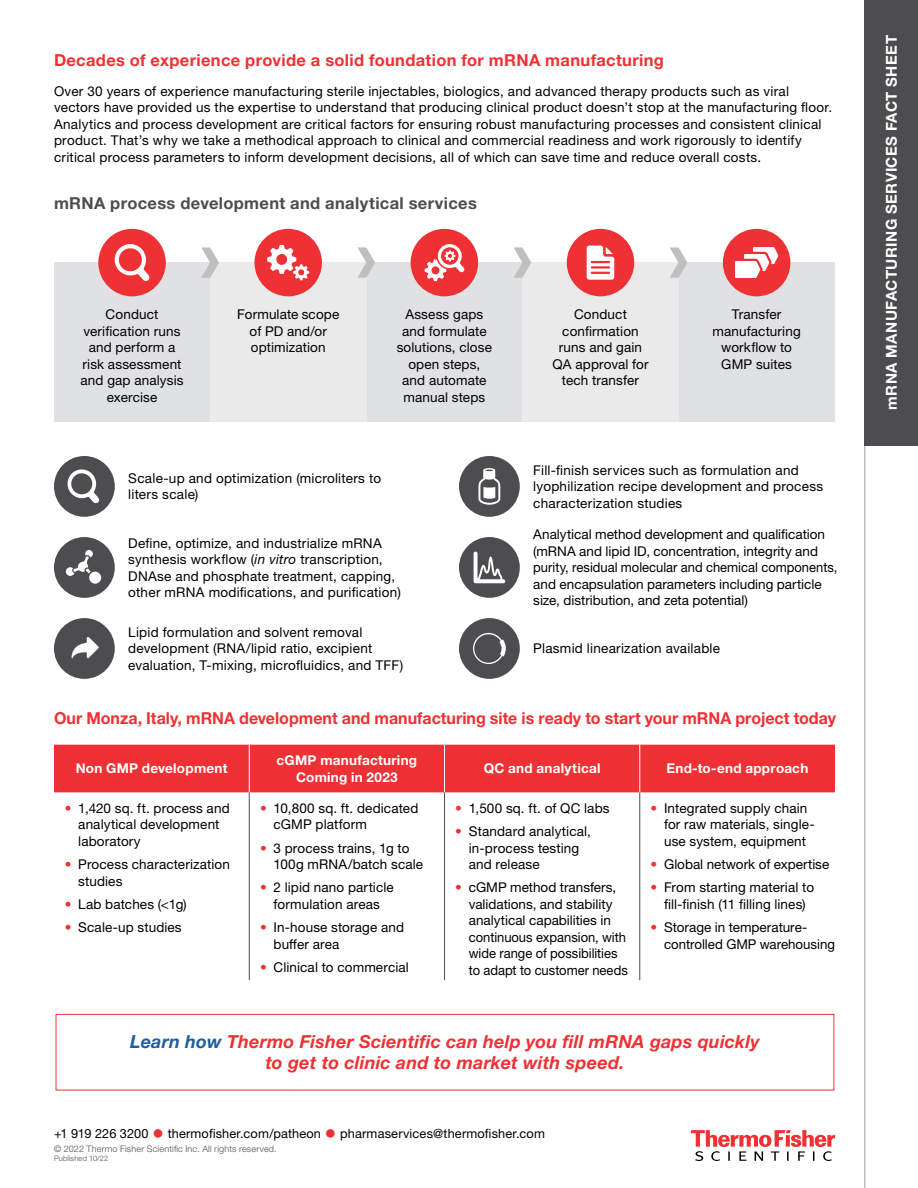
<style>
.page{position:relative;width:918px;height:1188px;background:#fff}
.page>*{position:absolute;margin:0;border:0;box-sizing:border-box;transform-origin:0 0}
.t1{font:italic 700 18px/21.6px "Helvetica Neue LTW1 G";letter-spacing:.01em;color:#ee3134;text-align:center}
.t2{font:700 16.5px "Helvetica Neue LTW1 G";letter-spacing:.005em;color:#ee3134}
.t3{font:700 16.5px "Helvetica Neue LTW1 G";letter-spacing:.02em;color:#4d4d4f}
.t4{font:700 15px "Helvetica Neue LTW1 G";letter-spacing:.03em;color:#fff}
.t5{font:13.5px/16.5px "Helvetica Neue LTW1 G";letter-spacing:.01em;color:#000}
.t6{font:700 13.5px/16.5px "Helvetica Neue LTW1 G";letter-spacing:.02em;color:#fff;text-align:center}
.t7{font:12.75px "Helvetica Neue LTW1 G";letter-spacing:.01em;color:#000}
.t8{font:300 9px "Helvetica Neue LTW1 G";letter-spacing:.025em;color:#4d4d4f}
.t9{font:300 7.5px "Helvetica Neue LTW1 G";letter-spacing:.02em;color:#4d4d4f}
.s1{font-style:italic}
.s2{color:#ee3134}
.s3{color:#215e9e}
.s4{font-size:24px;color:#ee3134}
</style>
<div class="page">
<svg style="left:691px;top:1130px;width:144px;height:31px"></svg>
<div style="left:54px;top:745px;width:781px;height:47px;background:#ee3134"></div>
<hr style="left:249px;top:745px;width:1px;height:47px;background:#fff">
<hr style="left:444px;top:745px;width:1px;height:47px;background:#fff">
<hr style="left:639px;top:745px;width:1px;height:47px;background:#fff">
<hr style="left:249px;top:792px;width:1px;height:188px;background:#4d4d4f">
<hr style="left:444px;top:792px;width:1px;height:188px;background:#4d4d4f">
<hr style="left:639px;top:792px;width:1px;height:188px;background:#4d4d4f">
<hr style="left:864px;top:0;width:2px;height:1188px;background:#bcbec0">
<div style="left:865px;top:0;width:53px;height:445px;background:#4d4d4f"></div>
<div style="left:56px;top:1014px;width:778px;height:76px;border:1px solid #ee3134"></div>
<div style="left:54px;top:456px;width:61px;height:61px;background:#4d4d4f;border-radius:50%"></div>
<svg style="left:67px;top:469px;width:32px;height:34px"></svg>
<div style="left:459px;top:456px;width:61px;height:61px;background:#4d4d4f;border-radius:50%"></div>
<svg style="left:478px;top:468px;width:22px;height:37px"></svg>
<div style="left:54px;top:537px;width:61px;height:61px;background:#4d4d4f;border-radius:50%"></div>
<svg style="left:66px;top:550px;width:35px;height:34px"></svg>
<div style="left:459px;top:537px;width:61px;height:61px;background:#4d4d4f;border-radius:50%"></div>
<svg style="left:474px;top:552px;width:31px;height:31px"></svg>
<div style="left:54px;top:618px;width:61px;height:61px;background:#4d4d4f;border-radius:50%"></div>
<svg style="left:72px;top:637px;width:27px;height:21px"></svg>
<div style="left:459px;top:618px;width:61px;height:61px;background:#4d4d4f;border-radius:50%"></div>
<svg style="left:473px;top:633px;width:33px;height:31px"></svg>
<div style="left:366px;top:263px;width:156px;height:159px;background:#e0e1e3"></div>
<div style="left:679px;top:263px;width:156px;height:159px;background:#e0e1e3"></div>
<div style="left:54px;top:263px;width:156px;height:159px;background:#e0e1e3"></div>
<div style="left:522px;top:263px;width:157px;height:159px;background:#eaeaeb"></div>
<div style="left:210px;top:263px;width:156px;height:159px;background:#eaeaeb"></div>
<svg style="left:201px;top:247px;width:18px;height:31px"></svg>
<svg style="left:357px;top:247px;width:18px;height:31px"></svg>
<svg style="left:514px;top:247px;width:17px;height:31px"></svg>
<svg style="left:670px;top:247px;width:17px;height:31px"></svg>
<div style="left:411px;top:229px;width:67px;height:67px;background:#ee3134;border-radius:50%"></div>
<svg style="left:425px;top:244px;width:39px;height:37px"></svg>
<div style="left:98px;top:229px;width:68px;height:67px;background:#ee3134;border-radius:50%"></div>
<svg style="left:114px;top:244px;width:35px;height:37px"></svg>
<div style="left:567px;top:229px;width:67px;height:67px;background:#ee3134;border-radius:50%"></div>
<svg style="left:587px;top:246px;width:27px;height:34px"></svg>
<div style="left:723px;top:229px;width:67px;height:67px;background:#ee3134;border-radius:50%"></div>
<svg style="left:735px;top:247px;width:43px;height:31px"></svg>
<div style="left:254px;top:229px;width:68px;height:67px;background:#ee3134;border-radius:50%"></div>
<svg style="left:267px;top:245px;width:42px;height:35px"></svg>
<p class="t2" style="left:54px;top:50px;width:611px">Decades of experience provide a solid foundation for mRNA manufacturing</p>
<p class="t5" style="left:54px;top:83px;width:780px">Over 30 years of experience manufacturing sterile injectables, biologics, and advanced therapy products such as viral vectors have provided us the expertise to understand that producing clinical product doesn’t stop at the manufacturing floor.<br>Analytics and process development are critical factors for ensuring robust manufacturing processes and consistent clinical product. That’s why we take a methodical approach to clinical and commercial readiness and work rigorously to identify critical process parameters to inform development decisions, all of which can save time and reduce overall costs.</p>
<p class="t3" style="left:54px;top:193px;width:424px">mRNA process development and analytical services</p>
<p class="t5" style="left:81px;top:306px;width:104px;text-align:center">Conduct verification runs and perform a risk assessment and gap analysis exercise</p>
<p class="t5" style="left:552px;top:306px;width:98px;text-align:center">Conduct confirmation runs and gain<br>QA approval for tech transfer</p>
<p class="t5" style="left:397px;top:306px;width:97px;text-align:center">Assess gaps and formulate solutions, close open steps, and automate manual steps</p>
<p class="t5" style="left:713px;top:306px;width:90px;text-align:center">Transfer manufacturing workflow to<br>GMP suites</p>
<p class="t5" style="left:237px;top:306px;width:104px;text-align:center">Formulate scope of PD and/or optimization</p>
<p class="t5" style="left:128px;top:470px;width:254px">Scale-up and optimization (microliters to liters scale)</p>
<p class="t5" style="left:533px;top:462px;width:291px">Fill-finish services such as formulation and lyophilization recipe development and process characterization studies</p>
<p class="t5" style="left:128px;top:534px;width:274px">Define, optimize, and industrialize mRNA synthesis workflow (<span class="s1">in vitro</span> transcription, DNAse and phosphate treatment, capping, other mRNA modifications, and purification)</p>
<p class="t5" style="left:533px;top:526px;width:306px">Analytical method development and qualification (mRNA and lipid ID, concentration, integrity and purity, residual molecular and chemical components, and encapsulation parameters including particle size, distribution, and zeta potential)</p>
<p class="t5" style="left:128px;top:624px;width:276px">Lipid formulation and solvent removal development (RNA/lipid ratio, excipient evaluation, T-mixing, microfluidics, and TFF)</p>
<p class="t5" style="left:533px;top:640px;width:188px">Plasmid linearization available</p>
<p class="t2" style="left:54px;top:708px;width:784px">Our Monza, Italy, mRNA development and manufacturing site is ready to start your mRNA project today</p>
<p class="t6" style="left:76px;top:760px;width:153px">Non GMP development</p>
<p class="t6" style="left:277px;top:752px;width:142px">cGMP manufacturing<br>Coming in 2023</p>
<p class="t6" style="left:484px;top:760px;width:118px">QC and analytical</p>
<p class="t6" style="left:666px;top:760px;width:143px">End-to-end approach</p>
<p class="t5" style="left:78px;top:800px;width:153px;text-indent:-14px"><span class="s2">•</span> 1,420 sq. ft. process and analytical development laboratory</p>
<p class="t5" style="left:78px;top:856px;width:153px;text-indent:-14px"><span class="s2">•</span> Process characterization studies</p>
<p class="t5" style="left:65px;top:896px;width:124px"><span class="s2">•</span> Lab batches (&lt;1g)</p>
<p class="t5" style="left:65px;top:919px;width:118px"><span class="s2">•</span> Scale-up studies</p>
<p class="t5" style="left:455px;top:800px;width:156px"><span class="s2">•</span> 1,500 sq. ft. of QC labs</p>
<p class="t5" style="left:469px;top:823px;width:124px;text-indent:-13px"><span class="s2">•</span> Standard analytical, in-process testing and release</p>
<p class="t5" style="left:469px;top:879px;width:161px;text-indent:-13px"><span class="s2">•</span> cGMP method transfers, validations, and stability analytical capabilities in continuous expansion, with wide range of possibilities to adapt to customer needs</p>
<p class="t5" style="left:274px;top:800px;width:146px;text-indent:-13px"><span class="s2">•</span> 10,800 sq. ft. dedicated cGMP platform</p>
<p class="t5" style="left:274px;top:839px;width:151px;text-indent:-13px"><span class="s2">•</span> 3 process trains, 1g to<br>100g mRNA/batch scale</p>
<p class="t5" style="left:260px;top:879px;width:135px;text-align:center"><span class="s2">•</span> 2 lipid nano particle formulation areas</p>
<p class="t5" style="left:274px;top:919px;width:132px;text-indent:-13px"><span class="s2">•</span> In-house storage and buffer area</p>
<p class="t5" style="left:260px;top:959px;width:150px"><span class="s2">•</span> Clinical to commercial</p>
<p class="t5" style="left:664px;top:800px;width:152px;text-indent:-14px"><span class="s2">•</span> Integrated supply chain for raw materials, single&shy;use system, equipment</p>
<p class="t5" style="left:651px;top:856px;width:180px"><span class="s2">•</span> Global network of expertise</p>
<p class="t5" style="left:651px;top:879px;width:165px;text-align:center"><span class="s2">•</span> From starting material to fill-finish (11 filling lines)</p>
<p class="t5" style="left:664px;top:919px;width:172px;text-indent:-14px"><span class="s2">•</span> Storage in temperature&shy;controlled GMP warehousing</p>
<h1 class="t1" style="left:130px;top:1031px;width:631px"><span class="s3">Learn how</span> Thermo Fisher Scientific can help you fill mRNA gaps quickly to get to clinic and to market with speed.</h1>
<p class="t7" style="left:54px;top:1125px;width:492px">+1 919 226 3200 <span class="s4">•</span> thermofisher.com/patheon <span class="s4">•</span> pharmaservices@thermofisher.com</p>
<p class="t8" style="left:54px;top:1143px;width:224px">© 2022 Thermo Fisher Scientific Inc. All rights reserved.</p>
<p class="t9" style="left:54px;top:1154px;width:56px">Published 10/22</p>
<p class="t4" style="left:882px;top:410px;width:376px;rotate:-90deg">mRNA MANUFACTURING SERVICES FACT SHEET</p>
</div>
